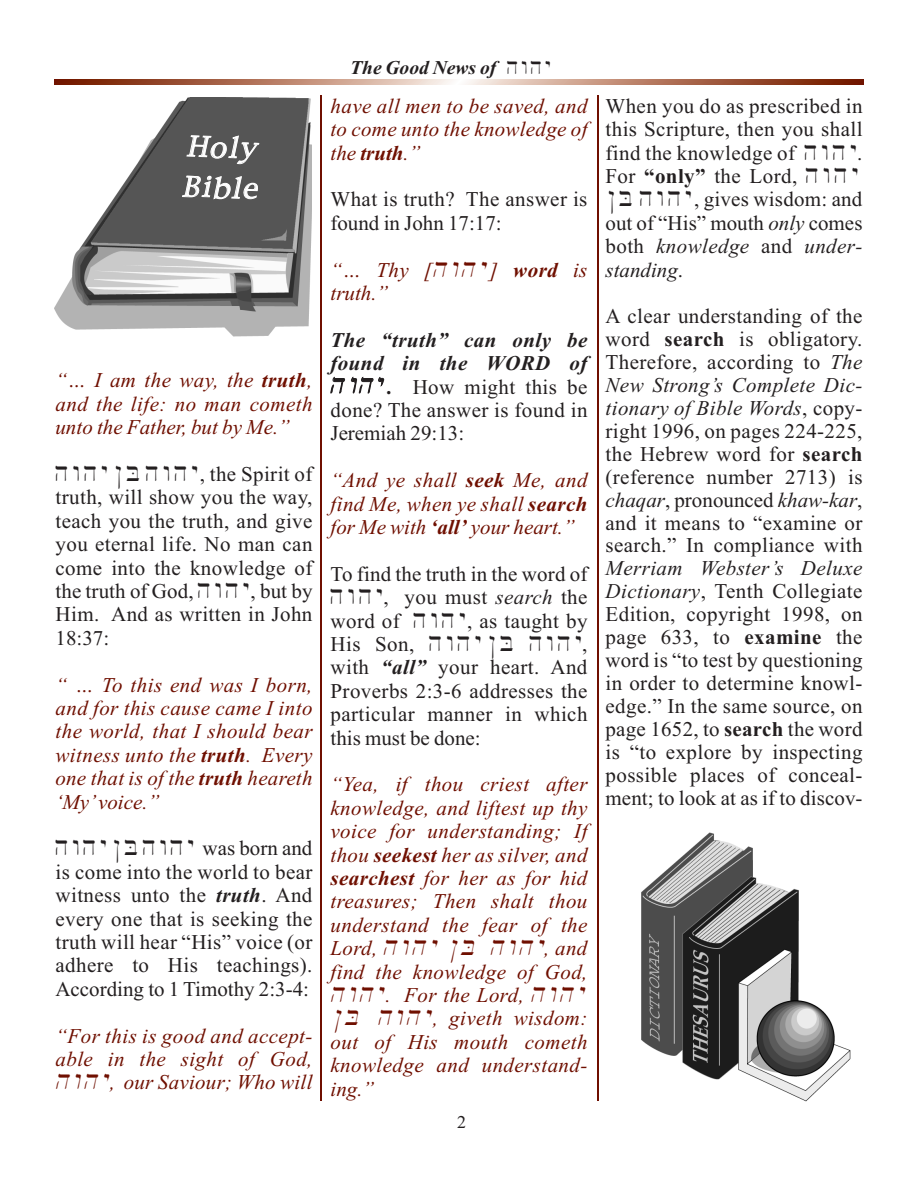
<style>
.page{position:relative;width:918px;height:1188px;background:#fff}
.page>*{position:absolute;margin:0;border:0;box-sizing:border-box;transform-origin:0 0}
.t1{font:italic 27px/40.3px "New York";color:#fff}
.t2{font:21px/23.4px "Times";letter-spacing:.02em;color:#231f20;text-align:justify}
.t3{font:italic 21px/23.4px "Times";letter-spacing:.02em;color:#6f0f00;text-align:justify}
.t4{font:21px "SP Ezra";letter-spacing:.01em;color:#231f20}
.t5{font:italic 21px/23.4px "Times";color:#6f0f00}
.t6{font:italic 21px "SP Ezra";color:#6f0f00}
.t7{font:italic 700 19.5px "Times";color:#231f20}
.t8{font:18px "Times";color:#231f20}
.s1{font-weight:700}
.s2{font-family:"SP Ezra"}
.s3{font-family:"Times"}
.s4{font-weight:700;font-style:italic}
.s5{font-family:"SP Ezra";font-weight:400;font-style:normal;font-size:18px}
.s6{font-family:"SP Ezra";font-style:italic}
.s7{font-style:italic}
</style>
<div class="page">
<svg style="left:54px;top:79px;width:810px;height:6px;background:#b37b64"></svg>
<hr style="left:320px;top:95px;width:2px;height:1006px;background:#6f0f00">
<hr style="left:597px;top:95px;width:2px;height:1006px;background:#6f0f00">
<img style="left:642px;top:832px;width:209px;height:269px">
<img style="left:54px;top:97px;width:258px;height:240px">
<p class="t1" style="left:184px;top:126px;width:77px;rotate:2deg">Holy<br>Bible</p>
<p class="t3" style="left:55px;top:369px;width:259px">“… I am the way, the <span class="s1">truth</span>, and the life: no man cometh unto the Father, but by Me.”</p>
<p class="t2" style="left:56px;top:462px;width:259px"><span class="s2">hwhyNb@hwhy</span>, the Spirit of truth, will show you the way, teach you the truth, and give you eternal life. No man can come into the knowledge of the truth of God, <span class="s2">hwhy</span>, but by Him. And as written in John 18:37:</p>
<p class="t3" style="left:56px;top:673px;width:259px">“ … To this end was I born, and for this cause came I into the world, that I should bear witness unto the <span class="s1">truth</span>. Every one that is of the <span class="s1">truth</span> heareth ‘My’voice.”</p>
<p class="t4" style="left:56px;top:836px;width:258px">hwhyNb@hwhy <span class="s3">was born and</span></p>
<p class="t2" style="left:55px;top:860px;width:259px">is come into the world to bear witness unto the <span class="s4">truth</span>. And every one that is seeking the truth will hear “His” voice (or adhere to His teachings).<br>According to 1 Timothy 2:3-4:</p>
<p class="t3" style="left:56px;top:1024px;width:259px">“For this is good and accept&shy;able in the sight of God, <span class="s2">hwhy</span>, our Saviour; Who will</p>
<p class="t7" style="left:350px;top:55px;width:206px">The Good News of <span class="s5">hwhy</span></p>
<p class="t3" style="left:330px;top:94px;width:259px">have all men to be saved, and to come unto the knowledge of the <span class="s1">truth</span>.”</p>
<p class="t2" style="left:330px;top:187px;width:258px">What is truth? The answer is found in John 17:17:</p>
<p class="t5" style="left:330px;top:258px;width:259px">“… Thy [<span class="s2">hwhy</span>] <span class="s1">word</span> is truth.”</p>
<p class="t2" style="left:330px;top:328px;width:259px"><span class="s4">The “truth” can only be found in the WORD of </span><span class="s6">hwhy</span><span class="s4">.</span> How might this be done? The answer is found in Jeremiah 29:13:</p>
<p class="t3" style="left:330px;top:468px;width:259px">“And ye shall <span class="s1">seek</span> Me, and find Me, when ye shall <span class="s1">search </span>for Me with <span class="s1">‘all’</span> your heart.”</p>
<p class="t2" style="left:330px;top:562px;width:259px">To find the truth in the word of <span class="s2">hwhy</span>, you must <span class="s7">search</span> the word of <span class="s2">hwhy</span>, as taught by</p>
<p class="t4" style="left:330px;top:632px;width:259px"><span class="s3">His Son,</span> hwhyNb@ hwhy<span class="s3">,</span></p>
<p class="t2" style="left:330px;top:655px;width:259px">with <span class="s4">“all”</span> your heart. And Proverbs 2:3-6 addresses the particular manner in which this must be done:</p>
<p class="t3" style="left:330px;top:772px;width:259px">“Yea, if thou criest after knowledge, and liftest up thy voice for understanding; If thou <span class="s1">seekest</span> her as silver, and <span class="s1">searchest</span> for her as for hid treasures; Then shalt thou understand the fear of the</p>
<p class="t6" style="left:331px;top:936px;width:258px"><span class="s3">Lord,</span> hwhy Nb@ hwhy<span class="s3">, and</span></p>
<p class="t3" style="left:330px;top:960px;width:265px;text-align:left">find the knowledge of God, <span class="s2">hwhy</span>. For the Lord, <span class="s2">hwhy<br>Nb@ hwhy</span>, giveth wisdom: out of His mouth cometh knowledge and understand&shy;ing.”</p>
<p class="t8" style="left:457px;top:1112px;width:10px">2</p>
<p class="t2" style="left:605px;top:94px;width:259px">When you do as prescribed in this Scripture, then you shall find the knowledge of <span class="s2">hwhy</span>.<br>For <span class="s1">“only”</span> the Lord, <span class="s2">hwhy Nb@hwhy</span>, gives wisdom: and out of “His” mouth <span class="s7">only</span> comes both <span class="s7">knowledge</span> and <span class="s7">under&shy;standing</span>.</p>
<p class="t2" style="left:606px;top:304px;width:259px;line-height:23px">A clear understanding of the word <span class="s1">search</span> is obligatory.<br>Therefore, according to <span class="s7">The New Strong’s Complete Dic&shy;tionary of Bible Words</span>, copy&shy;right 1996, on pages 224-225, the Hebrew word for <span class="s1">search </span>(reference number 2713) is <span class="s7">chaqar</span>, pronounced <span class="s7">khaw-kar</span>, and it means to “examine or search.” In compliance with</p>
<p class="t2" style="left:605px;top:557px;width:259px;line-height:23px"><span class="s7">Merriam Webster’s Deluxe Dictionary</span>, Tenth Collegiate Edition, copyright 1998, on page 633, to <span class="s1">examine</span> the word is “to test by questioning in order to determine knowl&shy;edge.” In the same source, on page 1652, to <span class="s1">search</span> the word is “to explore by inspecting possible places of conceal&shy;ment; to look at as if to discov-</p>
</div>
